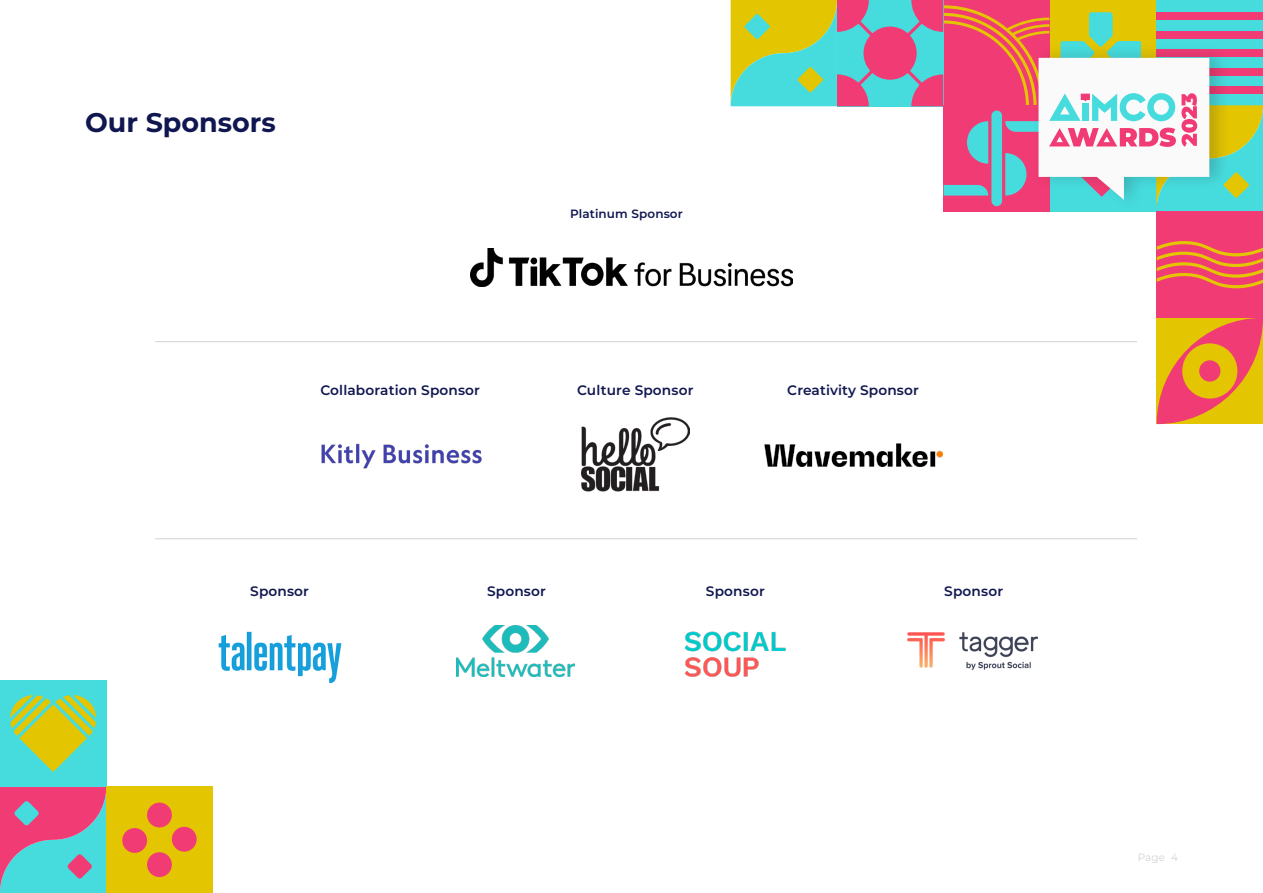
<style>
.page{position:relative;width:1263px;height:893px;background:#fff}
.page>*{position:absolute;margin:0;border:0;box-sizing:border-box;transform-origin:0 0}
.Paragraph_Style_1{font:700 27px "Montserrat";color:#101750}
.t1{font:900 21.45px "Montserrat";color:#f13b75}
.t2{font:600 13.65px "Montserrat";letter-spacing:.01em;color:#101750}
.t3{font:600 12px "Montserrat";letter-spacing:.01em;color:#101750}
.t4{font:10.5px "Montserrat";color:#d1d2d4}
</style>
<div class="page">
<hr style="left:155px;top:341px;width:982px;height:1px;background:#d1d2d4">
<hr style="left:155px;top:538px;width:982px;height:1px;background:#d1d2d4">
<img style="left:581px;top:418px;width:108px;height:74px">
<img style="left:764px;top:443px;width:179px;height:24px">
<img style="left:684px;top:631px;width:102px;height:46px">
<img style="left:457px;top:626px;width:117px;height:51px">
<img style="left:907px;top:632px;width:131px;height:38px">
<img style="left:218px;top:631px;width:124px;height:52px">
<img style="left:321px;top:443px;width:161px;height:26px">
<img style="left:470px;top:249px;width:261px;height:37px">
<svg style="left:0;top:787px;width:106px;height:106px;background:#9c8aa9"></svg>
<div style="left:0;top:680px;width:106px;height:107px;background:#46dcde"></div>
<svg style="left:10px;top:695px;width:86px;height:77px"></svg>
<svg style="left:731px;top:0;width:532px;height:424px"></svg>
<div style="left:106px;top:787px;width:107px;height:106px;background:#e3c502"></div>
<div style="left:147px;top:803px;width:25px;height:24px;background:#f13b75;border-radius:50%"></div>
<div style="left:147px;top:852px;width:25px;height:25px;background:#f13b75;border-radius:50%"></div>
<div style="left:172px;top:827px;width:25px;height:25px;background:#f13b75;border-radius:50%"></div>
<div style="left:122px;top:828px;width:25px;height:25px;background:#f13b75;border-radius:50%"></div>
<p class="Paragraph_Style_1" style="left:85px;top:103px;width:192px">Our Sponsors</p>
<p class="t3" style="left:570px;top:205px;width:114px">Platinum Sponsor</p>
<p class="t2" style="left:320px;top:380px;width:161px">Collaboration Sponsor</p>
<p class="t2" style="left:577px;top:380px;width:118px">Culture Sponsor</p>
<p class="t2" style="left:787px;top:380px;width:133px">Creativity Sponsor</p>
<p class="t2" style="left:250px;top:581px;width:60px">Sponsor</p>
<p class="t2" style="left:487px;top:581px;width:60px">Sponsor</p>
<p class="t2" style="left:706px;top:581px;width:60px">Sponsor</p>
<p class="t2" style="left:944px;top:581px;width:60px">Sponsor</p>
<p class="t1" style="left:1173px;top:106px;width:15px;rotate:-90deg">3</p>
<p class="t4" style="left:1138px;top:850px;width:42px">Page 4</p>
</div>
